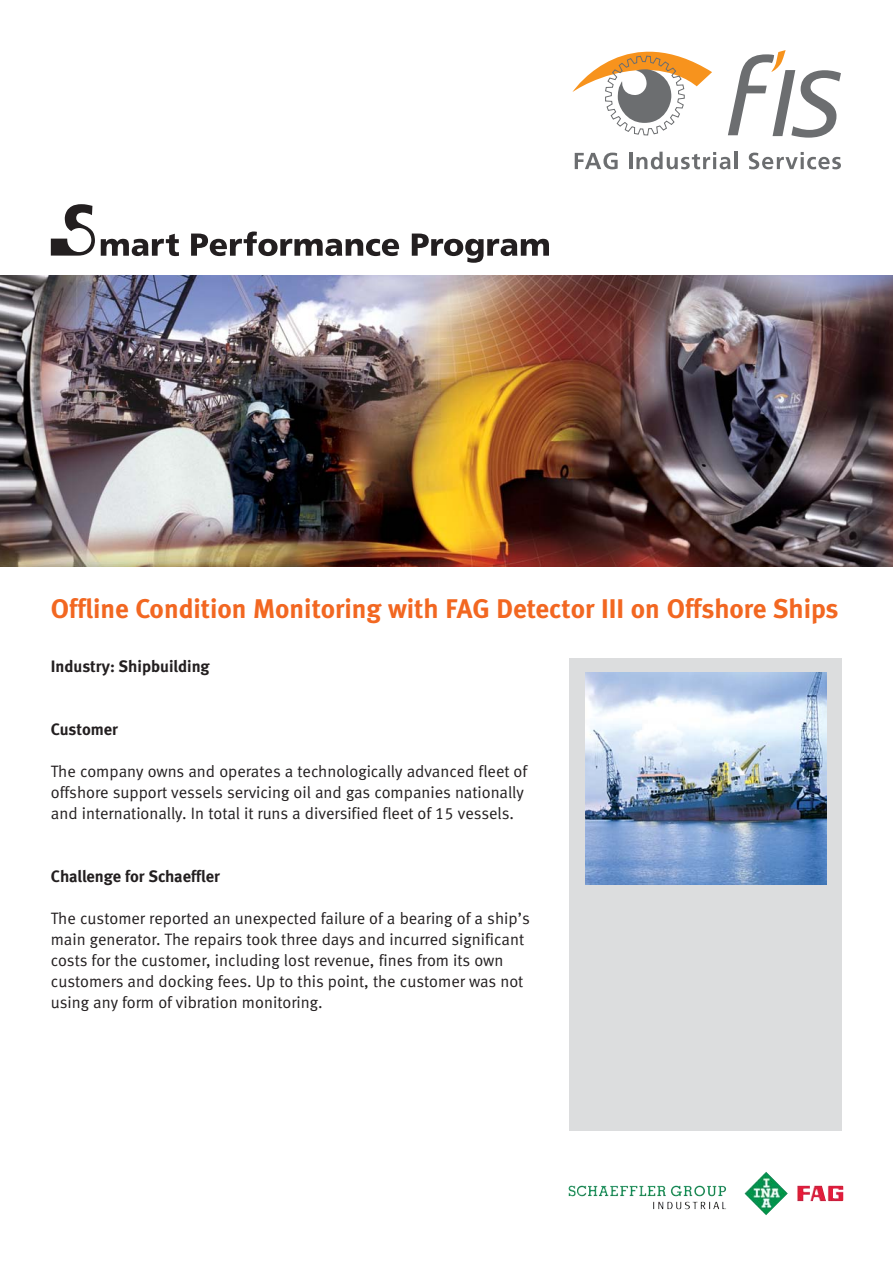
<style>
.page{position:relative;width:893px;height:1263px;background:#fff}
.page>*{position:absolute;margin:0;border:0;box-sizing:border-box;transform-origin:0 0}
.t1{font:27px "Meta Bold LF";color:#f26721}
.t2{font:16.5px/21px "Meta Normal LF";color:#231f20}
.t3{font:16.5px "Meta Bold LF";color:#231f20}
</style>
<div class="page">
<img style="left:0;top:275px;width:893px;height:291px">
<img style="left:569px;top:1172px;width:219px;height:43px">
<svg style="left:575px;top:153px;width:43px;height:16px"></svg>
<hr style="left:629px;top:153px;width:3px;height:16px;background:#6c6e70">
<svg style="left:636px;top:152px;width:94px;height:17px"></svg>
<hr style="left:734px;top:152px;width:3px;height:17px;background:#6c6e70">
<svg style="left:749px;top:152px;width:92px;height:17px"></svg>
<svg style="left:728px;top:50px;width:113px;height:88px"></svg>
<svg style="left:572px;top:51px;width:140px;height:84px"></svg>
<svg style="left:101px;top:234px;width:78px;height:22px"></svg>
<svg style="left:191px;top:231px;width:208px;height:25px"></svg>
<svg style="left:412px;top:234px;width:137px;height:29px"></svg>
<svg style="left:51px;top:204px;width:44px;height:52px"></svg>
<div style="left:570px;top:659px;width:272px;height:472px;background:#dcddde"></div>
<img style="left:585px;top:673px;width:241px;height:211px">
<h1 class="t1" style="left:51px;top:598px;width:789px">Offline Condition Monitoring with FAG Detector III on Offshore Ships</h1>
<p class="t3" style="left:51px;top:660px;width:160px">Industry: Shipbuilding</p>
<p class="t3" style="left:51px;top:723px;width:69px">Customer</p>
<p class="t2" style="left:51px;top:762px;width:478px">The company owns and operates a technologically advanced fleet of offshore support vessels servicing oil and gas companies nationally and internationally. In total it runs a diversified fleet of 15 vessels.</p>
<p class="t3" style="left:51px;top:870px;width:170px">Challenge for Schaeffler</p>
<p class="t2" style="left:51px;top:909px;width:480px">The customer reported an unexpected failure of a bearing of a ship’s main generator. The repairs took three days and incurred significant costs for the customer, including lost revenue, fines from its own customers and docking fees. Up to this point, the customer was not using any form of vibration monitoring.</p>
</div>
